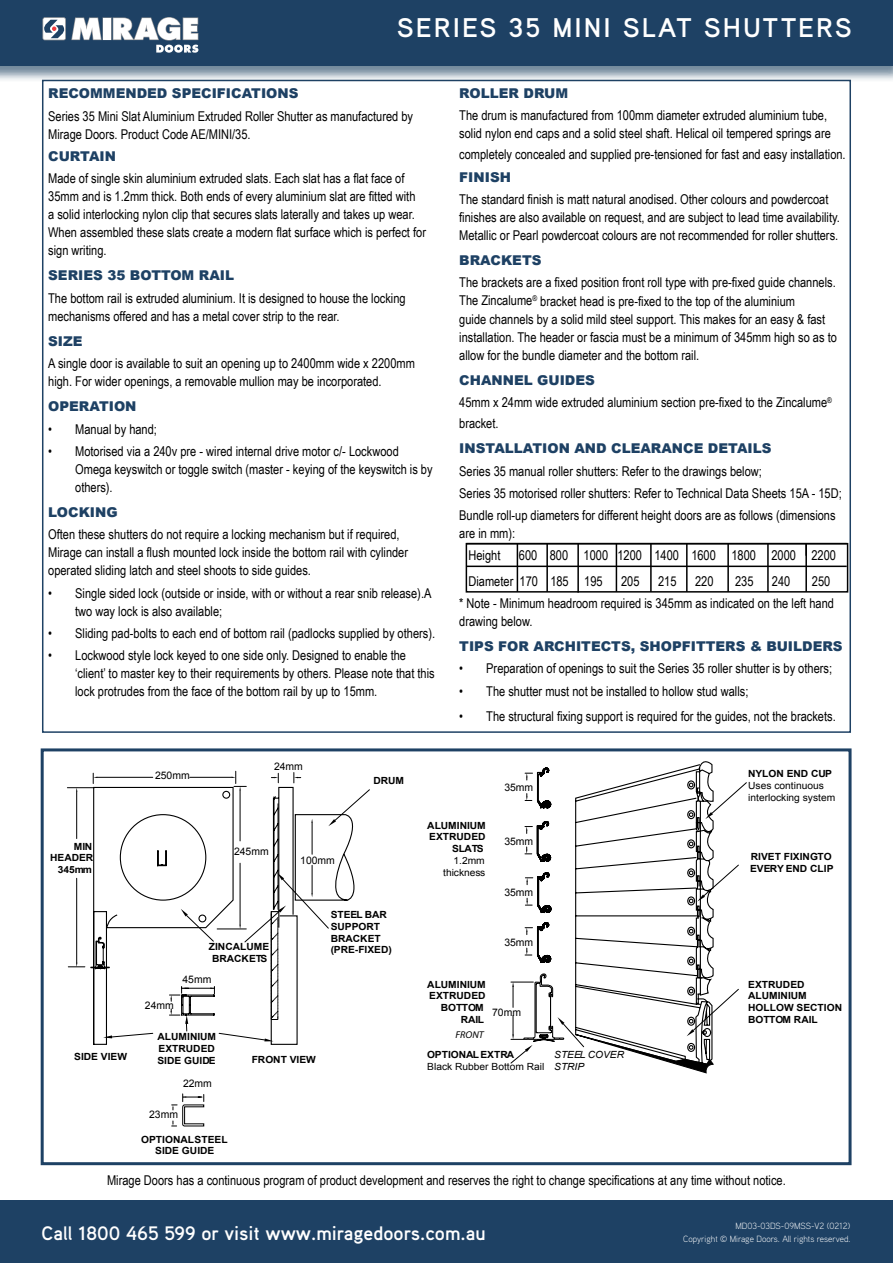
<style>
.page{position:relative;width:893px;height:1263px;background:#fff}
.page>*{position:absolute;margin:0;border:0;box-sizing:border-box;transform-origin:0 0}
.t1{font:700 27px "Aaux Pro";letter-spacing:.075em;color:#fff}
.t2{font:700 19.5px "Aaux Pro";color:#fff}
.t3{font:13.5px/18px "Arial Narrow";color:#000}
.t4{font:900 13.5px "Arial";color:#1e4164}
.t5{font:10.35px "Arial";color:#000}
.t6{font:700 9.9px/11.9px "Arial";color:#000;scale:1.04 1}
.t7{font:9.9px/11.9px "Arial";color:#000;text-align:right;scale:1.04 1}
.t8{font:italic 9.9px/11.9px "Arial";color:#000;scale:1.04 1}
.t9{font:italic 9.9px "Myriad Pro";color:#000;scale:1.04 1}
.t10{font:300 9px/12.8px "Aaux Pro";color:#fff;text-align:right}
</style>
<div class="page">
<div style="left:41px;top:748px;width:810px;height:417px;border:3px solid #1e4164"></div>
<div style="left:0;top:1201px;width:893px;height:62px;background:#1e4164"></div>
<div style="left:0;top:0;width:893px;height:82px;background:#214563;opacity:.63"></div>
<div style="left:0;top:0;width:893px;height:65px;background:#1e4164"></div>
<svg style="left:42px;top:17px;width:156px;height:36px"></svg>
<hr style="left:466px;top:566px;width:381px;height:1px;background:#000">
<div style="left:466px;top:543px;width:382px;height:50px;border:2px solid #000"></div>
<hr style="left:517px;top:544px;width:1px;height:48px;background:#000">
<hr style="left:546px;top:544px;width:2px;height:48px;background:#000">
<hr style="left:577px;top:544px;width:2px;height:49px;background:#000">
<hr style="left:616px;top:544px;width:1px;height:48px;background:#000">
<hr style="left:650px;top:544px;width:2px;height:48px;background:#000">
<hr style="left:686px;top:544px;width:2px;height:48px;background:#000">
<hr style="left:727px;top:544px;width:2px;height:48px;background:#000">
<hr style="left:767px;top:544px;width:2px;height:48px;background:#000">
<hr style="left:805px;top:544px;width:2px;height:48px;background:#000">
<svg style="left:93px;top:761px;width:621px;height:284px"></svg>
<svg style="left:525px;top:768px;width:26px;height:40px"></svg>
<svg style="left:524px;top:821px;width:27px;height:41px"></svg>
<svg style="left:525px;top:872px;width:26px;height:41px"></svg>
<svg style="left:525px;top:922px;width:26px;height:41px"></svg>
<svg style="left:705px;top:782px;width:42px;height:37px"></svg>
<svg style="left:697px;top:864px;width:42px;height:37px"></svg>
<svg style="left:67px;top:771px;width:303px;height:270px"></svg>
<svg style="left:172px;top:1094px;width:32px;height:33px"></svg>
<svg style="left:510px;top:973px;width:229px;height:101px"></svg>
<h1 class="t1" style="left:397px;top:10px;width:457px">SERIES 35 MINI SLAT SHUTTERS</h1>
<p class="t4" style="left:48px;top:84px;width:252px">RECOMMENDED SPECIFICATIONS</p>
<p class="t3" style="left:48px;top:106px;width:366px">Series 35 Mini Slat Aluminium Extruded Roller Shutter as manufactured by<br>Mirage Doors. Product Code AE/MINI/35.</p>
<p class="t4" style="left:48px;top:146px;width:69px">CURTAIN</p>
<p class="t3" style="left:48px;top:169px;width:379px">Made of single skin aluminium extruded slats. Each slat has a flat face of 35mm and is 1.2mm thick. Both ends of every aluminium slat are fitted with<br>a solid interlocking nylon clip that secures slats laterally and takes up wear.<br>When assembled these slats create a modern flat surface which is perfect for sign writing.</p>
<p class="t4" style="left:48px;top:266px;width:187px">SERIES 35 BOTTOM RAIL</p>
<p class="t3" style="left:48px;top:288px;width:359px">The bottom rail is extruded aluminium. It is designed to house the locking mechanisms offered and has a metal cover strip to the rear.</p>
<p class="t4" style="left:48px;top:331px;width:36px">SIZE</p>
<p class="t3" style="left:48px;top:354px;width:368px">A single door is available to suit an opening up to 2400mm wide x 2200mm high. For wider openings, a removable mullion may be incorporated.</p>
<p class="t4" style="left:48px;top:397px;width:90px">OPERATION</p>
<p class="t3" style="left:48px;top:419px;width:110px">• Manual by hand;</p>
<p class="t3" style="left:75px;top:441px;width:359px;text-indent:-27px">• Motorised via a 240v pre - wired internal drive motor c/- Lockwood<br>Omega keyswitch or toggle switch (master - keying of the keyswitch is by others).</p>
<p class="t4" style="left:48px;top:502px;width:71px">LOCKING</p>
<p class="t3" style="left:48px;top:525px;width:361px">Often these shutters do not require a locking mechanism but if required,<br>Mirage can install a flush mounted lock inside the bottom rail with cylinder operated sliding latch and steel shoots to side guides.</p>
<p class="t3" style="left:75px;top:583px;width:358px;text-indent:-27px">• Single sided lock (outside or inside, with or without a rear snib release).A two way lock is also available;</p>
<p class="t3" style="left:48px;top:623px;width:388px">• Sliding pad-bolts to each end of bottom rail (padlocks supplied by others).</p>
<p class="t3" style="left:75px;top:646px;width:361px;text-indent:-27px">• Lockwood style lock keyed to one side only. Designed to enable the ‘client’ to master key to their requirements by others. Please note that this lock protrudes from the face of the bottom rail by up to 15mm.</p>
<p class="t5" style="left:155px;top:769px;width:36px">250mm</p>
<p class="t5" style="left:274px;top:759px;width:30px">24mm</p>
<p class="t6" style="left:373px;top:775px;width:31px">DRUM</p>
<p class="t4" style="left:459px;top:84px;width:111px">ROLLER DRUM</p>
<p class="t3" style="left:459px;top:106px;width:373px">The drum is manufactured from 100mm diameter extruded aluminium tube, solid nylon end caps and a solid steel shaft. Helical oil tempered springs are</p>
<p class="t3" style="left:459px;top:145px;width:388px">completely concealed and supplied pre-tensioned for fast and easy installation.</p>
<p class="t4" style="left:459px;top:167px;width:53px">FINISH</p>
<p class="t3" style="left:459px;top:190px;width:382px">The standard finish is matt natural anodised. Other colours and powdercoat finishes are also available on request, and are subject to lead time availability.<br>Metallic or Pearl powdercoat colours are not recommended for roller shutters.</p>
<p class="t4" style="left:459px;top:251px;width:84px">BRACKETS</p>
<p class="t3" style="left:459px;top:273px;width:379px">The brackets are a fixed position front roll type with pre-fixed guide channels.<br>The Zincalume<sup>®</sup> bracket head is pre-fixed to the top of the aluminium<br>guide channels by a solid mild steel support. This makes for an easy &amp; fast installation. The header or fascia must be a minimum of 345mm high so as to allow for the bundle diameter and the bottom rail.</p>
<p class="t4" style="left:459px;top:370px;width:137px">CHANNEL GUIDES</p>
<p class="t3" style="left:459px;top:391px;width:374px;line-height:21px">45mm x 24mm wide extruded aluminium section pre-fixed to the Zincalume<sup>® </sup>bracket.</p>
<p class="t4" style="left:459px;top:439px;width:314px">INSTALLATION AND CLEARANCE DETAILS</p>
<p class="t3" style="left:459px;top:459px;width:384px;line-height:22.2px">Series 35 manual roller shutters: Refer to the drawings below;<br>Series 35 motorised roller shutters: Refer to Technical Data Sheets 15A - 15D;<br>Bundle roll-up diameters for different height doors are as follows (dimensions</p>
<p class="t3" style="left:459px;top:522px;width:57px;line-height:22.2px;text-align:center">are in mm):<br>Height</p>
<p class="t3" style="left:468px;top:542px;width:369px;line-height:25.2px;text-indent:50px">600 800 1000 1200 1400 1600 1800 2000 2200<br>Diameter 170 185 195</p>
<p class="t3" style="left:459px;top:569px;width:376px;line-height:22.2px;text-align:right">250<br>* Note - Minimum headroom required is 345mm as indicated on the left hand</p>
<p class="t3" style="left:459px;top:612px;width:75px">drawing below.</p>
<p class="t4" style="left:459px;top:636px;width:385px">TIPS FOR ARCHITECTS, SHOPFITTERS &amp; BUILDERS</p>
<p class="t3" style="left:459px;top:659px;width:374px">• Preparation of openings to suit the Series 35 roller shutter is by others;</p>
<p class="t3" style="left:459px;top:681px;width:291px">• The shutter must not be installed to hollow stud walls;</p>
<p class="t3" style="left:459px;top:707px;width:378px">• The structural fixing support is required for the guides, not the brackets.</p>
<p class="t3" style="left:621px;top:571px;width:20px">205</p>
<p class="t3" style="left:658px;top:571px;width:20px">215</p>
<p class="t3" style="left:695px;top:571px;width:20px">220</p>
<p class="t3" style="left:735px;top:571px;width:20px">235</p>
<p class="t3" style="left:772px;top:571px;width:20px">240</p>
<p class="t5" style="left:504px;top:781px;width:30px">35mm</p>
<p class="t6" style="left:748px;top:768px;width:82px">NYLON END CUP</p>
<p class="t7" style="left:748px;top:780px;width:85px;text-align:left">Uses continuous interlocking system</p>
<p class="t6" style="left:50px;top:840px;width:43px;text-align:right">MIN<br>HEADER<br>345mm</p>
<p class="t5" style="left:234px;top:844px;width:36px">245mm</p>
<p class="t5" style="left:145px;top:998px;width:30px">24mm</p>
<p class="t6" style="left:209px;top:941px;width:59px;text-align:center">ZINCALUME<br>BRACKETS</p>
<p class="t5" style="left:182px;top:972px;width:30px">45mm</p>
<p class="t5" style="left:300px;top:853px;width:36px">100mm</p>
<p class="t6" style="left:331px;top:909px;width:60px">STEEL BAR<br>SUPPORT<br>BRACKET (PRE-FIXED)</p>
<p class="t6" style="left:427px;top:819px;width:58px;text-align:right">ALUMINIUM<br>EXTRUDED<br>SLATS</p>
<p class="t7" style="left:443px;top:855px;width:42px">1.2mm thickness</p>
<p class="t5" style="left:504px;top:834px;width:30px">35mm</p>
<p class="t5" style="left:504px;top:885px;width:30px">35mm</p>
<p class="t5" style="left:504px;top:935px;width:30px">35mm</p>
<p class="t6" style="left:427px;top:978px;width:58px;text-align:right">ALUMINIUM<br>EXTRUDED<br>BOTTOM<br>RAIL</p>
<p class="t5" style="left:492px;top:1005px;width:30px">70mm</p>
<p class="t9" style="left:455px;top:1028px;width:29px">FRONT</p>
<p class="t6" style="left:157px;top:1031px;width:58px">ALUMINIUM<br>EXTRUDED<br>SIDE GUIDE</p>
<p class="t6" style="left:74px;top:1051px;width:52px">SIDE VIEW</p>
<p class="t6" style="left:427px;top:1049px;width:85px">OPTIONAL EXTRA</p>
<p class="t7" style="left:427px;top:1060px;width:114px">Black Rubber Bottom Rail</p>
<p class="t6" style="left:252px;top:1053px;width:63px">FRONT VIEW</p>
<p class="t5" style="left:183px;top:1077px;width:30px">22mm</p>
<p class="t5" style="left:149px;top:1108px;width:30px">23mm</p>
<p class="t6" style="left:141px;top:1133px;width:85px;text-align:center">OPTIONALSTEEL<br>SIDE GUIDE</p>
<p class="t8" style="left:554px;top:1048px;width:69px">STEEL COVER<br>STRIP</p>
<p class="t6" style="left:750px;top:851px;width:82px">RIVET FIXING TO<br>EVERY END CLIP</p>
<p class="t6" style="left:748px;top:978px;width:92px">EXTRUDED<br>ALUMINIUM<br>HOLLOW SECTION<br>BOTTOM RAIL</p>
<p class="t3" style="left:107px;top:1171px;width:680px">Mirage Doors has a continuous program of product development and reserves the right to change specifications at any time without notice.</p>
<h2 class="t2" style="left:41px;top:1220px;width:446px">Call 1800 465 599 or visit www.miragedoors.com.au</h2>
<p class="t10" style="left:683px;top:1219px;width:169px">MD03-03DS-09MSS-V2 (0212)<br>Copyright © Mirage Doors. All rights reserved.</p>
</div>
